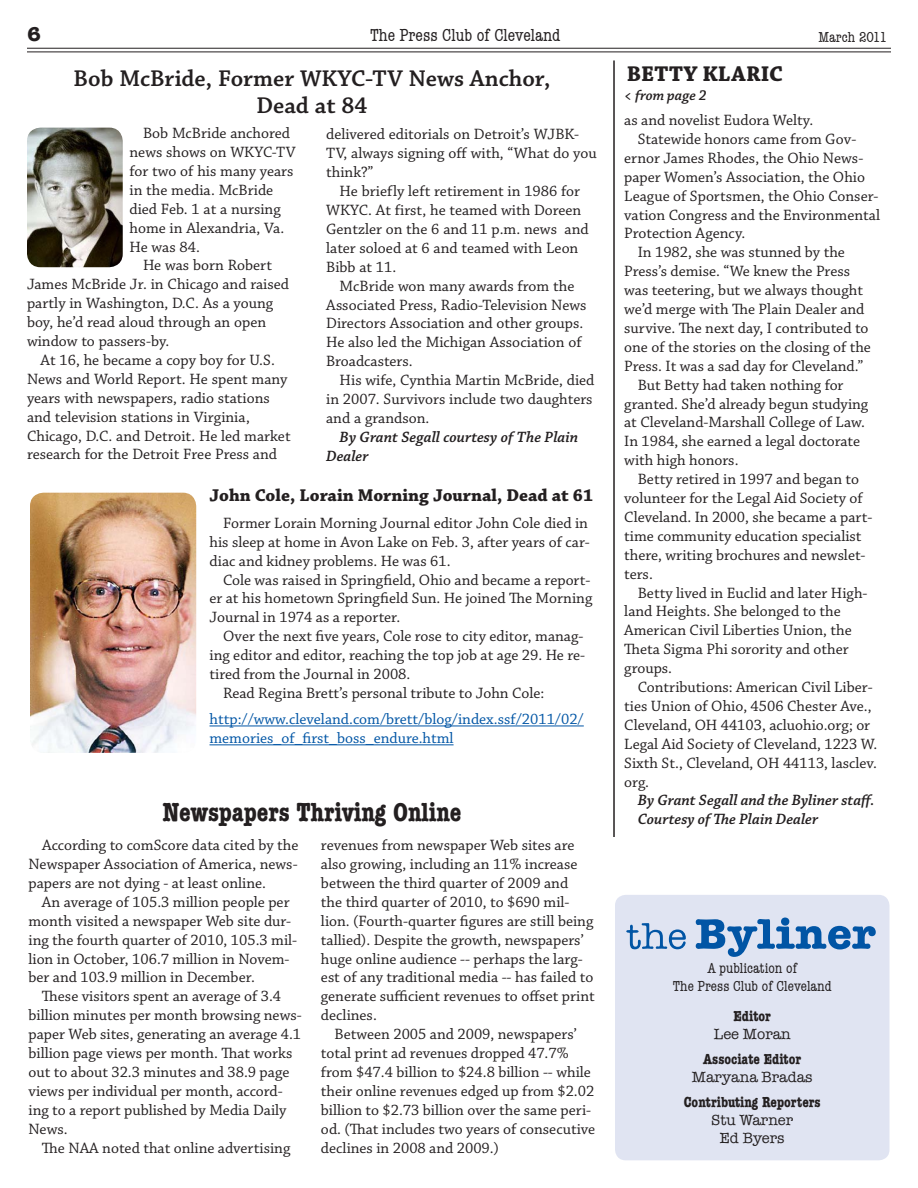
<style>
.page{position:relative;width:918px;height:1188px;background:#fff}
.page>*{position:absolute;margin:0;border:0;box-sizing:border-box;transform-origin:0 0}
.t1{font:700 condensed 27px "American Typewriter";color:#231f20}
.t2{font:600 24px/27px "Chaparral Pro";color:#231f20;text-align:center}
.t3{font:700 22.5px "Chaparral Pro";letter-spacing:.005em;color:#231f20}
.t4{font:700 21px "American Typewriter";color:#231f20}
.t5{font:700 18px "Chaparral Pro";color:#231f20}
.t6{font:condensed 18px "American Typewriter";color:#231f20}
.t7{font:15.75px/18.9px "Chaparral Pro";color:#231f20}
.t8{font:italic 600 15.75px/18.9px "Chaparral Pro";color:#231f20}
.t9{font:15.75px/18.9px "Chaparral Pro";color:#0155a5}
.t10{font:condensed 15px/18px "American Typewriter";color:#231f20;text-align:center}
.t11{font:700 condensed 15px "American Typewriter";color:#231f20}
.t12{font:15px/18px "American Typewriter";color:#231f20;text-align:center}
.t13{font:italic 600 15px "Chaparral Pro";color:#231f20}
</style>
<div class="page">
<hr style="left:27px;top:48px;width:864px;height:1px;background:#231f20">
<hr style="left:27px;top:51px;width:864px;height:1px;background:#231f20">
<hr style="left:210px;top:726px;width:374px;height:1px;background:#0155a5">
<hr style="left:210px;top:744px;width:244px;height:1px;background:#0155a5">
<img style="left:27px;top:128px;width:96px;height:139px">
<img style="left:30px;top:493px;width:166px;height:260px">
<hr style="left:613px;top:60px;width:2px;height:777px;background:#231f20">
<div style="left:615px;top:895px;width:275px;height:265px;background:#e0e4f2;border-radius:11px"></div>
<svg style="left:626px;top:918px;width:250px;height:39px"></svg>
<h3 class="t4" style="left:27px;top:16px;width:15px">6</h3>
<p class="t6" style="left:370px;top:21px;width:192px">The Press Club of Cleveland</p>
<p class="t10" style="left:819px;top:28px;width:70px">March 2011</p>
<h2 class="t2" style="left:74px;top:65px;width:478px">Bob McBride, Former WKYC-TV News Anchor,<br>Dead at 84</h2>
<h3 class="t3" style="left:627px;top:61px;width:29px">Bett</h3>
<h3 class="t3" style="left:684px;top:61px;width:76px">y Klaric</h3>
<p class="t13" style="left:624px;top:86px;width:84px">&lt; from page 2</p>
<p class="t7" style="left:624px;top:111px;width:190px">as and novelist Eudora Welty.</p>
<p class="t7" style="left:638px;top:130px;width:220px">Statewide honors came from Gov-</p>
<p class="t7" style="left:624px;top:149px;width:241px">ernor James Rhodes, the Ohio News-</p>
<p class="t7" style="left:624px;top:168px;width:242px">paper Women’s Association, the Ohio</p>
<p class="t7" style="left:624px;top:187px;width:256px">League of Sportsmen, the Ohio Conser-</p>
<p class="t7" style="left:624px;top:206px;width:257px">vation Congress and the Environmental</p>
<p class="t7" style="left:624px;top:225px;width:123px">Protection Agency.</p>
<p class="t7" style="left:638px;top:244px;width:209px">In 1982, she was stunned by the</p>
<p class="t7" style="left:624px;top:262px;width:227px">Press’s demise. “We knew the Press</p>
<p class="t7" style="left:624px;top:281px;width:240px">was teetering, but we always thought</p>
<p class="t7" style="left:624px;top:300px;width:242px">we’d merge with The Plain Dealer and</p>
<p class="t7" style="left:624px;top:319px;width:246px">survive. The next day, I contributed to</p>
<p class="t7" style="left:624px;top:338px;width:248px">one of the stories on the closing of the</p>
<p class="t7" style="left:624px;top:357px;width:241px">Press. It was a sad day for Cleveland.”</p>
<p class="t7" style="left:638px;top:376px;width:207px">But Betty had taken nothing for</p>
<p class="t7" style="left:624px;top:395px;width:246px">granted. She’d already begun studying</p>
<p class="t7" style="left:624px;top:414px;width:242px">at Cleveland-Marshall College of Law.</p>
<p class="t7" style="left:624px;top:433px;width:237px">In 1984, she earned a legal doctorate</p>
<p class="t7" style="left:624px;top:451px;width:116px">with high honors.</p>
<p class="t7" style="left:638px;top:470px;width:223px">Betty retired in 1997 and began to</p>
<p class="t7" style="left:624px;top:489px;width:240px">volunteer for the Legal Aid Society of</p>
<p class="t7" style="left:624px;top:508px;width:250px">Cleveland. In 2000, she became a part-</p>
<p class="t7" style="left:624px;top:527px;width:239px">time community education specialist</p>
<p class="t7" style="left:624px;top:546px;width:243px">there, writing brochures and newslet-</p>
<p class="t7" style="left:624px;top:565px;width:30px">ters.</p>
<p class="t7" style="left:638px;top:584px;width:231px">Betty lived in Euclid and later High-</p>
<p class="t7" style="left:624px;top:603px;width:218px">land Heights. She belonged to the</p>
<p class="t7" style="left:624px;top:622px;width:229px">American Civil Liberties Union, the</p>
<p class="t7" style="left:624px;top:640px;width:226px">Theta Sigma Phi sorority and other</p>
<p class="t7" style="left:624px;top:659px;width:49px">groups.</p>
<p class="t7" style="left:638px;top:678px;width:236px">Contributions: American Civil Liber-</p>
<p class="t7" style="left:624px;top:697px;width:249px">ties Union of Ohio, 4506 Chester Ave.,</p>
<p class="t7" style="left:624px;top:716px;width:247px">Cleveland, OH 44103, acluohio.org; or</p>
<p class="t7" style="left:624px;top:735px;width:254px">Legal Aid Society of Cleveland, 1223 W.</p>
<p class="t7" style="left:624px;top:754px;width:254px">Sixth St., Cleveland, OH 44113, lasclev.</p>
<p class="t7" style="left:624px;top:773px;width:26px">org.</p>
<p class="t8" style="left:638px;top:792px;width:238px">By Grant Segall and the Byliner staff.<br>Courtesy of The Plain Dealer</p>
<p class="t7" style="left:130px;top:124px;width:168px;text-indent:13px">Bob McBride anchored news shows on WKYC-TV for two of his many years in the media. McBride died Feb. 1 at a nursing home in Alexandria, Va.<br>He was 84.</p>
<p class="t7" style="left:27px;top:257px;width:264px;text-indent:116px">He was born Robert<br>James McBride Jr. in Chicago and raised partly in Washington, D.C. As a young boy, he’d read aloud through an open window to passers-by.</p>
<p class="t7" style="left:27px;top:351px;width:265px;text-indent:13px">At 16, he became a copy boy for U.S.<br>News and World Report. He spent many years with newspapers, radio stations and television stations in Virginia, Chicago, D.C. and Detroit. He led market research for the Detroit Free Press and</p>
<p class="t7" style="left:326px;top:126px;width:272px">delivered editorials on Detroit’s WJBK-<br>TV, always signing off with, “What do you think?”</p>
<p class="t7" style="left:326px;top:182px;width:264px;text-indent:13px">He briefly left retirement in 1986 for<br>WKYC. At first, he teamed with Doreen<br>Gentzler on the 6 and 11 p.m. news and later soloed at 6 and teamed with Leon<br>Bibb at 11.</p>
<p class="t7" style="left:326px;top:277px;width:262px;text-indent:13px">McBride won many awards from the Associated Press, Radio-Television News Directors Association and other groups.<br>He also led the Michigan Association of Broadcasters.</p>
<p class="t7" style="left:326px;top:371px;width:270px;text-indent:13px">His wife, Cynthia Martin McBride, died in 2007. Survivors include two daughters and a grandson.</p>
<p class="t8" style="left:326px;top:428px;width:254px;text-indent:13px">By Grant Segall courtesy of The Plain<br>Dealer</p>
<p class="t5" style="left:210px;top:485px;width:385px">John Cole, Lorain Morning Journal, Dead at 61</p>
<p class="t7" style="left:210px;top:514px;width:382px;text-align:justify;text-indent:13px">Former Lorain Morning Journal editor John Cole died in his sleep at home in Avon Lake on Feb. 3, after years of car&shy;diac and kidney problems. He was 61.</p>
<p class="t7" style="left:210px;top:571px;width:384px;text-indent:13px">Cole was raised in Springfield, Ohio and became a report&shy;er at his hometown Springfield Sun. He joined The Morning<br>Journal in 1974 as a reporter.</p>
<p class="t7" style="left:223px;top:627px;width:362px">Over the next five years, Cole rose to city editor, manag-</p>
<p class="t7" style="left:210px;top:646px;width:377px">ing editor and editor, reaching the top job at age 29. He re-</p>
<p class="t7" style="left:210px;top:665px;width:202px">tired from the Journal in 2008.</p>
<p class="t7" style="left:223px;top:684px;width:323px">Read Regina Brett’s personal tribute to John Cole:</p>
<p class="t9" style="left:210px;top:711px;width:376px">http://www.cleveland.com/brett/blog/index.ssf/2011/02/ memories_of_first_boss_endure.html</p>
<h1 class="t1" style="left:163px;top:796px;width:300px">Newspapers Thriving Online</h1>
<p class="t7" style="left:29px;top:836px;width:271px;text-align:justify;text-indent:13px">According to comScore data cited by the Newspaper Association of America, news&shy;papers are not dying - at least online.</p>
<p class="t7" style="left:29px;top:893px;width:270px;text-indent:13px">An average of 105.3 million people per month visited a newspaper Web site dur&shy;ing the fourth quarter of 2010, 105.3 mil&shy;lion in October, 106.7 million in Novem&shy;ber and 103.9 million in December.</p>
<p class="t7" style="left:29px;top:988px;width:275px;text-indent:13px">These visitors spent an average of 3.4 billion minutes per month browsing news&shy;paper Web sites, generating an average 4.1 billion page views per month. That works out to about 32.3 minutes and 38.9 page views per individual per month, accord&shy;ing to a report published by Media Daily News.</p>
<p class="t7" style="left:42px;top:1139px;width:250px">The NAA noted that online advertising</p>
<p class="t7" style="left:321px;top:836px;width:275px">revenues from newspaper Web sites are also growing, including an 11% increase between the third quarter of 2009 and<br>the third quarter of 2010, to $690 mil&shy;lion. (Fourth-quarter figures are still being tallied). Despite the growth, newspapers’ huge online audience -- perhaps the larg&shy;est of any traditional media -- has failed to generate sufficient revenues to offset print declines.</p>
<p class="t7" style="left:321px;top:1025px;width:276px;text-indent:13px">Between 2005 and 2009, newspapers’ total print ad revenues dropped 47.7% from $47.4 billion to $24.8 billion -- while their online revenues edged up from $2.02 billion to $2.73 billion over the same peri&shy;od. (That includes two years of consecutive declines in 2008 and 2009.)</p>
<p class="t10" style="left:673px;top:959px;width:160px">A publication of<br>The Press Club of Cleveland</p>
<p class="t11" style="left:733px;top:1007px;width:39px">Editor</p>
<p class="t12" style="left:714px;top:1025px;width:78px">Lee Moran</p>
<p class="t11" style="left:703px;top:1050px;width:99px">Associate Editor</p>
<p class="t12" style="left:692px;top:1067px;width:122px">Maryana Bradas</p>
<p class="t11" style="left:684px;top:1093px;width:138px">Contributing Reporters</p>
<p class="t12" style="left:711px;top:1110px;width:84px">Stu Warner<br>Ed Byers</p>
</div>
